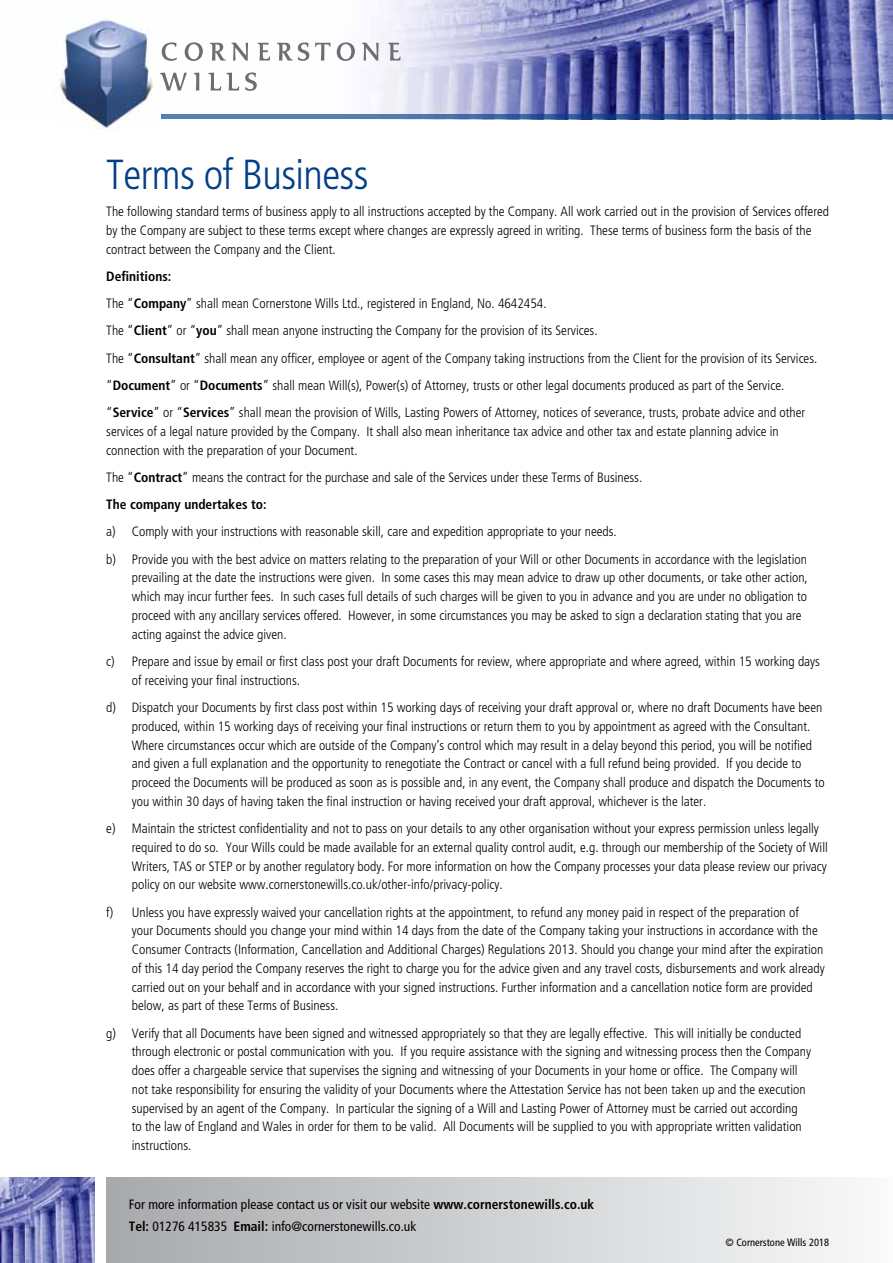
<style>
.page{position:relative;width:893px;height:1263px;background:#fff}
.page>*{position:absolute;margin:0;border:0;box-sizing:border-box;transform-origin:0 0}
.t1{font:300 condensed 42px "Frutiger";letter-spacing:-.015em;color:#023f88}
.t2{font:300 condensed 13.5px/18.8px "Frutiger";color:#000}
.t3{font:condensed 13.5px/21.8px "Frutiger";color:#000}
.t4{font:condensed 10.5px "Frutiger";color:#000}
.s1{font-weight:700}
</style>
<div class="page">
<img style="left:88px;top:0;width:805px;height:115px">
<svg style="left:162px;top:42px;width:15px;height:19px"></svg>
<svg style="left:185px;top:42px;width:18px;height:19px"></svg>
<svg style="left:210px;top:43px;width:38px;height:18px"></svg>
<svg style="left:258px;top:43px;width:12px;height:18px"></svg>
<svg style="left:277px;top:42px;width:32px;height:19px"></svg>
<svg style="left:315px;top:43px;width:15px;height:18px"></svg>
<svg style="left:337px;top:42px;width:18px;height:19px"></svg>
<svg style="left:362px;top:43px;width:17px;height:18px"></svg>
<svg style="left:388px;top:43px;width:13px;height:18px"></svg>
<svg style="left:160px;top:73px;width:27px;height:18px"></svg>
<svg style="left:194px;top:73px;width:5px;height:18px"></svg>
<svg style="left:208px;top:73px;width:31px;height:18px"></svg>
<svg style="left:245px;top:72px;width:12px;height:19px"></svg>
<img style="left:55px;top:19px;width:104px;height:111px">
<div style="left:106px;top:1178px;width:787px;height:85px;background:linear-gradient(to right,#a7a9ac,#fafafb)"></div>
<img style="left:0;top:1178px;width:94px;height:85px">
<svg style="left:161px;top:115px;width:732px;height:4px;background:#3a64a1"></svg>
<h1 class="t1" style="left:106px;top:150px;width:264px">Terms of Business</h1>
<p class="t2" style="left:106px;top:202px;width:724px">The following standard terms of business apply to all instructions accepted by the Company. All work carried out in the provision of Services offered by the Company are subject to these terms except where changes are expressly agreed in writing. These terms of business form the basis of the contract between the Company and the Client.</p>
<p class="t2" style="left:106px;top:263px;width:713px;line-height:27.3px"><span class="s1">Definitions:<br></span>The “<span class="s1">Company</span>” shall mean Cornerstone Wills Ltd., registered in England, No. 4642454.<br>The “<span class="s1">Client</span>” or “<span class="s1">you</span>” shall mean anyone instructing the Company for the provision of its Services.<br>The “<span class="s1">Consultant</span>” shall mean any officer, employee or agent of the Company taking instructions from the Client for the provision of its Services. “<span class="s1">Document</span>” or “<span class="s1">Documents</span>” shall mean Will(s), Power(s) of Attorney, trusts or other legal documents produced as part of the Service. “<span class="s1">Service</span>” or “<span class="s1">Services</span>” shall mean the provision of Wills, Lasting Powers of Attorney, notices of severance, trusts, probate advice and other</p>
<p class="t2" style="left:106px;top:422px;width:674px">services of a legal nature provided by the Company. It shall also mean inheritance tax advice and other tax and estate planning advice in connection with the preparation of your Document.</p>
<p class="t2" style="left:106px;top:464px;width:537px;line-height:27.3px">The “<span class="s1">Contract</span>” means the contract for the purchase and sale of the Services under these Terms of Business.<br><span class="s1">The company undertakes to:</span></p>
<p class="t2" style="left:106px;top:518px;width:702px;line-height:27.3px">a) Comply with your instructions with reasonable skill, care and expedition appropriate to your needs.<br>b) Provide you with the best advice on matters relating to the preparation of your Will or other Documents in accordance with the legislation</p>
<p class="t2" style="left:132px;top:569px;width:677px">prevailing at the date the instructions were given. In some cases this may mean advice to draw up other documents, or take other action, which may incur further fees. In such cases full details of such charges will be given to you in advance and you are under no obligation to proceed with any ancillary services offered. However, in some circumstances you may be asked to sign a declaration stating that you are acting against the advice given.</p>
<p class="t2" style="left:132px;top:652px;width:690px;text-indent:-26px">c) Prepare and issue by email or first class post your draft Documents for review, where appropriate and where agreed, within 15 working days of receiving your final instructions.</p>
<p class="t2" style="left:132px;top:698px;width:694px;text-indent:-26px">d) Dispatch your Documents by first class post within 15 working days of receiving your draft approval or, where no draft Documents have been produced, within 15 working days of receiving your final instructions or return them to you by appointment as agreed with the Consultant.<br>Where circumstances occur which are outside of the Company’s control which may result in a delay beyond this period, you will be notified and given a full explanation and the opportunity to renegotiate the Contract or cancel with a full refund being provided. If you decide to proceed the Documents will be produced as soon as is possible and, in any event, the Company shall produce and dispatch the Documents to you within 30 days of having taken the final instruction or having received your draft approval, whichever is the later.</p>
<p class="t2" style="left:132px;top:819px;width:698px;text-indent:-26px">e) Maintain the strictest confidentiality and not to pass on your details to any other organisation without your express permission unless legally required to do so. Your Wills could be made available for an external quality control audit, e.g. through our membership of the Society of Will Writers, TAS or STEP or by another regulatory body. For more information on how the Company processes your data please review our privacy policy on our website www.cornerstonewills.co.uk/other-info/privacy-policy.</p>
<p class="t2" style="left:132px;top:903px;width:694px;text-indent:-26px">f) Unless you have expressly waived your cancellation rights at the appointment, to refund any money paid in respect of the preparation of<br>your Documents should you change your mind within 14 days from the date of the Company taking your instructions in accordance with the Consumer Contracts (Information, Cancellation and Additional Charges) Regulations 2013. Should you change your mind after the expiration of this 14 day period the Company reserves the right to charge you for the advice given and any travel costs, disbursements and work already carried out on your behalf and in accordance with your signed instructions. Further information and a cancellation notice form are provided below, as part of these Terms of Business.</p>
<p class="t2" style="left:132px;top:1024px;width:681px;text-indent:-26px">g) Verify that all Documents have been signed and witnessed appropriately so that they are legally effective. This will initially be conducted through electronic or postal communication with you. If you require assistance with the signing and witnessing process then the Company does offer a chargeable service that supervises the signing and witnessing of your Documents in your home or office. The Company will not take responsibility for ensuring the validity of your Documents where the Attestation Service has not been taken up and the execution supervised by an agent of the Company. In particular the signing of a Will and Lasting Power of Attorney must be carried out according to the law of England and Wales in order for them to be valid. All Documents will be supplied to you with appropriate written validation instructions.</p>
<p class="t3" style="left:129px;top:1194px;width:467px">For more information please contact us or visit our website <span class="s1">www.cornerstonewills.co.uk<br>Tel:</span> 01276 415835 <span class="s1">Email:</span> info@cornerstonewills.co.uk</p>
<p class="t4" style="left:725px;top:1236px;width:105px">© Cornerstone Wills 2018</p>
</div>
